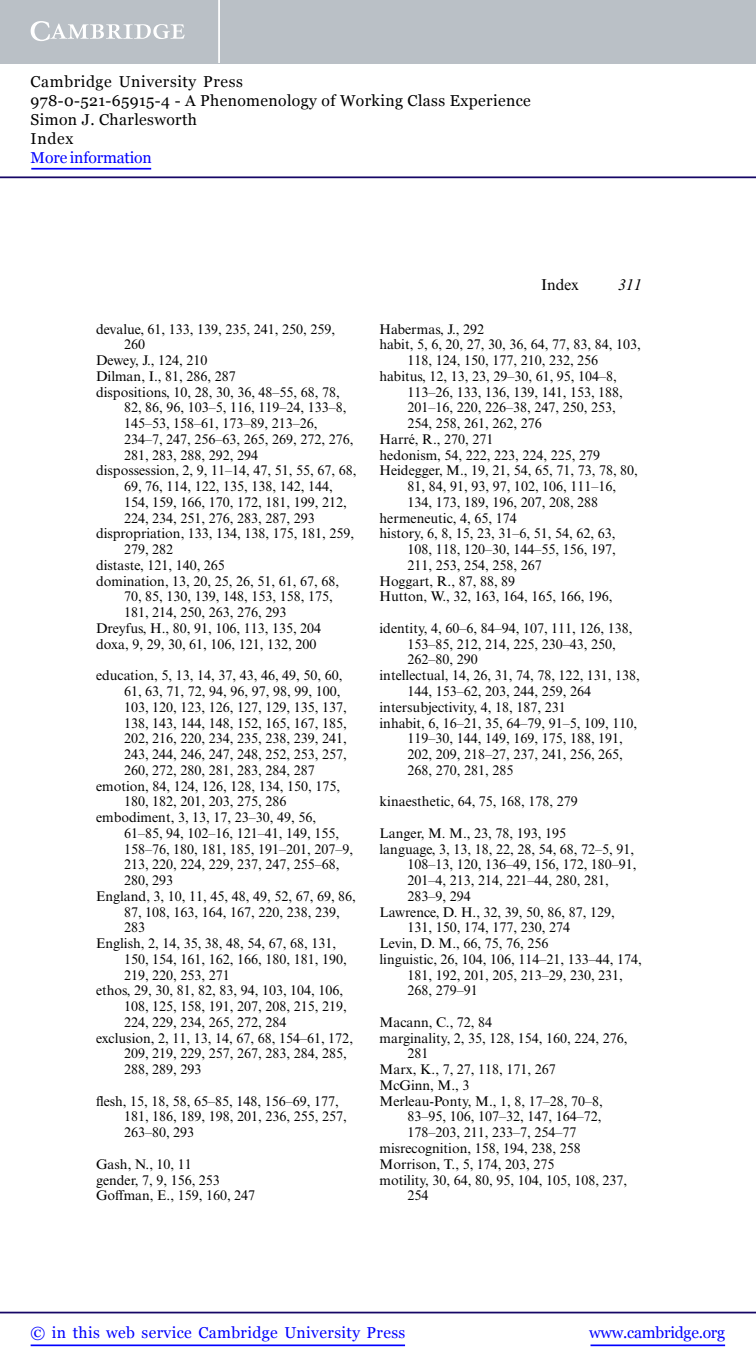
<style>
.page{position:relative;width:756px;height:1371px;background:#fff}
.page>*{position:absolute;margin:0;border:0;box-sizing:border-box;transform-origin:0 0}
.t1{font:15.75px/18.9px "Georgia";letter-spacing:.025em;color:#000}
.t2{font:15.75px "Georgia";letter-spacing:.025em;color:#00f}
.t3{font:15.75px "Georgia";letter-spacing:-.015em;color:#00f}
.t4{font:15.75px "Georgia";letter-spacing:-.01em;color:#00f}
.t5{font:15.75px "Times NRMT";color:#000}
.t6{font:italic 15.75px "Times NRMT";color:#000}
.t7{font:14px/15.8px "Times NRMT";color:#000}
.s1{font-family:"Times NR Expert"}
</style>
<div class="page">
<hr style="left:591px;top:1344px;width:134px;height:1px;background:#00f">
<hr style="left:0;top:1311px;width:756px;height:2px;background:#150666">
<hr style="left:31px;top:1344px;width:374px;height:1px;background:#00f">
<div style="left:0;top:0;width:756px;height:63px;background:#bac0c6"></div>
<svg style="left:31px;top:21px;width:154px;height:20px"></svg>
<hr style="left:218px;top:0;width:2px;height:63px;background:#fff">
<hr style="left:0;top:176px;width:756px;height:2px;background:#150666">
<hr style="left:31px;top:168px;width:120px;height:1px;background:#00f">
<p class="t1" style="left:31px;top:72px;width:502px">Cambridge University Press<br>978-0-521-65915-4 - A Phenomenology of Working Class Experience<br>Simon J. Charlesworth<br>Index</p>
<p class="t4" style="left:31px;top:148px;width:123px">More information</p>
<p class="t5" style="left:541px;top:278px;width:39px">Index</p>
<p class="t6" style="left:618px;top:278px;width:25px">311</p>
<p class="t7" style="left:96px;top:322px;width:241px">devalue, 61, 133, 139, 235, 241, 250, 259,</p>
<p class="t7" style="left:124px;top:338px;width:22px">260</p>
<p class="t7" style="left:96px;top:354px;width:113px">Dewey, J., 124, 210</p>
<p class="t7" style="left:96px;top:369px;width:141px">Dilman, I., 81, 286, 287</p>
<p class="t7" style="left:96px;top:385px;width:246px">dispositions, 10, 28, 30, 36, 48–55, 68, 78,</p>
<p class="t7" style="left:124px;top:401px;width:224px">82, 86, 96, 103–5, 116, 119–24, 133–8,</p>
<p class="t7" style="left:124px;top:417px;width:195px">145–53, 158–61, 173–89, 213–26,</p>
<p class="t7" style="left:124px;top:432px;width:231px">234–7, 247, 256–63, 265, 269, 272, 276,</p>
<p class="t7" style="left:124px;top:448px;width:136px">281, 283, 288, 292, 294</p>
<p class="t7" style="left:96px;top:464px;width:262px">dispossession, 2, 9, 11–14, 47, 51, 55, 67, 68,</p>
<p class="t7" style="left:124px;top:480px;width:210px">69, 76, 114, 122, 135, 138, 142, 144,</p>
<p class="t7" style="left:124px;top:495px;width:224px">154, 159, 166, 170, 172, 181, 199, 212,</p>
<p class="t7" style="left:124px;top:511px;width:192px">224, 234, 251, 276, 283, 287, 293</p>
<p class="t7" style="left:96px;top:527px;width:260px">dispropriation, 133, 134, 138, 175, 181, 259,</p>
<p class="t7" style="left:124px;top:543px;width:51px">279, 282</p>
<p class="t7" style="left:96px;top:558px;width:130px">distaste, 121, 140, 265</p>
<p class="t7" style="left:96px;top:574px;width:245px">domination, 13, 20, 25, 26, 51, 61, 67, 68,</p>
<p class="t7" style="left:124px;top:590px;width:210px">70, 85, 130, 139, 148, 153, 158, 175,</p>
<p class="t7" style="left:124px;top:606px;width:164px">181, 214, 250, 263, 276, 293</p>
<p class="t7" style="left:96px;top:621px;width:227px">Dreyfus, H., 80, 91, 106, 113, 135, 204</p>
<p class="t7" style="left:96px;top:637px;width:222px">doxa, 9, 29, 30, 61, 106, 121, 132, 200</p>
<p class="t7" style="left:96px;top:669px;width:248px">education, 5, 13, 14, 37, 43, 46, 49, 50, 60,</p>
<p class="t7" style="left:124px;top:684px;width:218px">61, 63, 71, 72, 94, 96, 97, 98, 99, 100,</p>
<p class="t7" style="left:124px;top:700px;width:224px">103, 120, 123, 126, 127, 129, 135, 137,</p>
<p class="t7" style="left:124px;top:716px;width:224px">138, 143, 144, 148, 152, 165, 167, 185,</p>
<p class="t7" style="left:124px;top:732px;width:224px">202, 216, 220, 234, 235, 238, 239, 241,</p>
<p class="t7" style="left:124px;top:747px;width:224px">243, 244, 246, 247, 248, 252, 253, 257,</p>
<p class="t7" style="left:124px;top:763px;width:192px">260, 272, 280, 281, 283, 284, 287</p>
<p class="t7" style="left:96px;top:779px;width:246px">emotion, 84, 124, 126, 128, 134, 150, 175,</p>
<p class="t7" style="left:124px;top:795px;width:164px">180, 182, 201, 203, 275, 286</p>
<p class="t7" style="left:96px;top:810px;width:222px">embodiment, 3, 13, 17, 23–30, 49, 56,</p>
<p class="t7" style="left:124px;top:826px;width:217px">61–85, 94, 102–16, 121–41, 149, 155,</p>
<p class="t7" style="left:124px;top:842px;width:231px">158–76, 180, 181, 185, 191–201, 207–9,</p>
<p class="t7" style="left:124px;top:858px;width:217px">213, 220, 224, 229, 237, 247, 255–68,</p>
<p class="t7" style="left:124px;top:873px;width:51px">280, 293</p>
<p class="t7" style="left:96px;top:889px;width:262px">England, 3, 10, 11, 45, 48, 49, 52, 67, 69, 86,</p>
<p class="t7" style="left:124px;top:905px;width:217px">87, 108, 163, 164, 167, 220, 238, 239,</p>
<p class="t7" style="left:124px;top:921px;width:22px">283</p>
<p class="t7" style="left:96px;top:936px;width:242px">English, 2, 14, 35, 38, 48, 54, 67, 68, 131,</p>
<p class="t7" style="left:124px;top:952px;width:224px">150, 154, 161, 162, 166, 180, 181, 190,</p>
<p class="t7" style="left:124px;top:968px;width:107px">219, 220, 253, 271</p>
<p class="t7" style="left:96px;top:984px;width:249px">ethos, 29, 30, 81, 82, 83, 94, 103, 104, 106,</p>
<p class="t7" style="left:124px;top:999px;width:224px">108, 125, 158, 191, 207, 208, 215, 219,</p>
<p class="t7" style="left:124px;top:1015px;width:164px">224, 229, 234, 265, 272, 284</p>
<p class="t7" style="left:96px;top:1031px;width:259px">exclusion, 2, 11, 13, 14, 67, 68, 154–61, 172,</p>
<p class="t7" style="left:124px;top:1047px;width:224px">209, 219, 229, 257, 267, 283, 284, 285,</p>
<p class="t7" style="left:124px;top:1062px;width:79px">288, 289, 293</p>
<p class="t7" style="left:124px;top:1094px;width:224px;text-indent:-28px"><span class="s1">fl</span>esh, 15, 18, 58, 65–85, 148, 156–69, 177,<br>181, 186, 189, 198, 201, 236, 255, 257,<br>263–80, 293</p>
<p class="t7" style="left:96px;top:1157px;width:161px">Gash, N., 10, 11<br>gender, 7, 9, 156, 253<br>Go<span class="s1">ff</span>man, E., 159, 160, 247</p>
<p class="t7" style="left:380px;top:322px;width:106px">Habermas, J., 292</p>
<p class="t7" style="left:380px;top:338px;width:263px">habit, 5, 6, 20, 27, 30, 36, 64, 77, 83, 84, 103,</p>
<p class="t7" style="left:408px;top:354px;width:192px">118, 124, 150, 177, 210, 232, 256</p>
<p class="t7" style="left:380px;top:369px;width:239px">habitus, 12, 13, 23, 29–30, 61, 95, 104–8,</p>
<p class="t7" style="left:408px;top:385px;width:217px">113–26, 133, 136, 139, 141, 153, 188,</p>
<p class="t7" style="left:408px;top:401px;width:210px">201–16, 220, 226–38, 247, 250, 253,</p>
<p class="t7" style="left:408px;top:417px;width:136px">254, 258, 261, 262, 276</p>
<p class="t7" style="left:380px;top:432px;width:115px">Harré, R., 270, 271</p>
<p class="t7" style="left:380px;top:448px;width:222px">hedonism, 54, 222, 223, 224, 225, 279</p>
<p class="t7" style="left:380px;top:464px;width:260px">Heidegger, M., 19, 21, 54, 65, 71, 73, 78, 80,</p>
<p class="t7" style="left:408px;top:480px;width:210px">81, 84, 91, 93, 97, 102, 106, 111–16,</p>
<p class="t7" style="left:408px;top:495px;width:192px">134, 173, 189, 196, 207, 208, 288</p>
<p class="t7" style="left:380px;top:511px;width:139px">hermeneutic, 4, 65, 174</p>
<p class="t7" style="left:380px;top:527px;width:237px">history, 6, 8, 15, 23, 31–6, 51, 54, 62, 63,</p>
<p class="t7" style="left:408px;top:543px;width:210px">108, 118, 120–30, 144–55, 156, 197,</p>
<p class="t7" style="left:408px;top:558px;width:136px">211, 253, 254, 258, 267</p>
<p class="t7" style="left:380px;top:574px;width:137px">Hoggart, R., 87, 88, 89</p>
<p class="t7" style="left:380px;top:590px;width:235px">Hutton, W., 32, 163, 164, 165, 166, 196,</p>
<p class="t7" style="left:380px;top:621px;width:255px">identity, 4, 60–6, 84–94, 107, 111, 126, 138,</p>
<p class="t7" style="left:408px;top:637px;width:210px">153–85, 212, 214, 225, 230–43, 250,</p>
<p class="t7" style="left:408px;top:653px;width:72px">262–80, 290</p>
<p class="t7" style="left:380px;top:669px;width:262px">intellectual, 14, 26, 31, 74, 78, 122, 131, 138,</p>
<p class="t7" style="left:408px;top:684px;width:185px">144, 153–62, 203, 244, 259, 264</p>
<p class="t7" style="left:380px;top:700px;width:188px">intersubjectivity, 4, 18, 187, 231</p>
<p class="t7" style="left:380px;top:716px;width:259px">inhabit, 6, 16–21, 35, 64–79, 91–5, 109, 110,</p>
<p class="t7" style="left:408px;top:732px;width:217px">119–30, 144, 149, 169, 175, 188, 191,</p>
<p class="t7" style="left:408px;top:747px;width:217px">202, 209, 218–27, 237, 241, 256, 265,</p>
<p class="t7" style="left:408px;top:763px;width:107px">268, 270, 281, 285</p>
<p class="t7" style="left:380px;top:795px;width:200px">kinaesthetic, 64, 75, 168, 178, 279</p>
<p class="t7" style="left:380px;top:826px;width:188px">Langer, M. M., 23, 78, 193, 195</p>
<p class="t7" style="left:380px;top:842px;width:256px">language, 3, 13, 18, 22, 28, 54, 68, 72–5, 91,</p>
<p class="t7" style="left:408px;top:858px;width:231px">108–13, 120, 136–49, 156, 172, 180–91,</p>
<p class="t7" style="left:408px;top:873px;width:203px">201–4, 213, 214, 221–44, 280, 281,</p>
<p class="t7" style="left:408px;top:889px;width:65px">283–9, 294</p>
<p class="t7" style="left:380px;top:905px;width:237px">Lawrence, D. H., 32, 39, 50, 86, 87, 129,</p>
<p class="t7" style="left:408px;top:921px;width:164px">131, 150, 174, 177, 230, 274</p>
<p class="t7" style="left:380px;top:936px;width:170px">Levin, D. M., 66, 75, 76, 256</p>
<p class="t7" style="left:380px;top:952px;width:264px">linguistic, 26, 104, 106, 114–21, 133–44, 174,</p>
<p class="t7" style="left:408px;top:968px;width:217px">181, 192, 201, 205, 213–29, 230, 231,</p>
<p class="t7" style="left:408px;top:984px;width:72px">268, 279–91</p>
<p class="t7" style="left:380px;top:1015px;width:114px">Macann, C., 72, 84</p>
<p class="t7" style="left:380px;top:1031px;width:249px">marginality, 2, 35, 128, 154, 160, 224, 276,</p>
<p class="t7" style="left:408px;top:1047px;width:22px">281</p>
<p class="t7" style="left:380px;top:1062px;width:178px">Marx, K., 7, 27, 118, 171, 267</p>
<p class="t7" style="left:380px;top:1078px;width:92px">McGinn, M., 3</p>
<p class="t7" style="left:380px;top:1094px;width:225px">Merleau-Ponty, M., 1, 8, 17–28, 70–8,</p>
<p class="t7" style="left:408px;top:1110px;width:195px">83–95, 106, 107–32, 147, 164–72,</p>
<p class="t7" style="left:408px;top:1125px;width:170px">178–203, 211, 233–7, 254–77</p>
<p class="t7" style="left:380px;top:1141px;width:203px">misrecognition, 158, 194, 238, 258</p>
<p class="t7" style="left:380px;top:1157px;width:177px">Morrison, T., 5, 174, 203, 275</p>
<p class="t7" style="left:380px;top:1173px;width:249px">motility, 30, 64, 80, 95, 104, 105, 108, 237,</p>
<p class="t7" style="left:408px;top:1188px;width:22px">254</p>
<p class="t2" style="left:31px;top:1323px;width:376px">© in this web service Cambridge University Press</p>
<p class="t3" style="left:589px;top:1323px;width:137px">www.cambridge.org</p>
</div>
